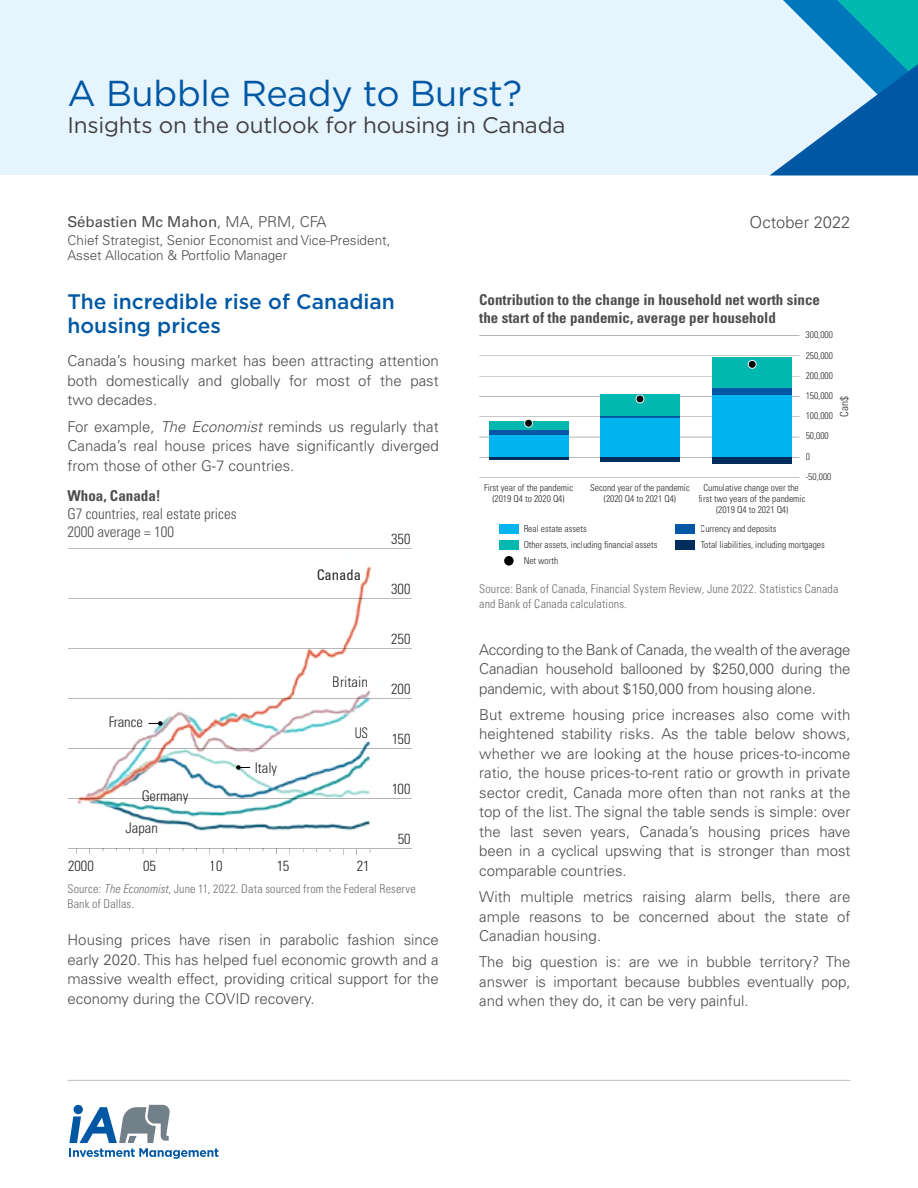
<style>
.page{position:relative;width:918px;height:1188px;background:#fff}
.page>*{position:absolute;margin:0;border:0;box-sizing:border-box;transform-origin:0 0}
.H1_-_title{font:36px "Gotham";letter-spacing:-.01em;color:#0058a4}
.H1_-_subtitle{font:22.5px "Gotham";letter-spacing:-.01em;color:#414042}
.H2_-_heading{font:500 21px/24px "Gotham";color:#0058a4}
.p_-_body_copy{font:300 16.5px "Univers LT Pro 45";color:#4d4d4f}
.p_-_body_copy-2{font:300 15px/19.5px "Univers LT Pro 45";color:#4d4d4f;text-align:justify}
.t1{font:700 condensed 15px/18px "Univers LT Pro";color:#4d4d4f}
.t2{font:300 condensed 15px/18px "Univers LT Pro";color:#4d4d4f}
.p_-_body_copy-3{font:15px "Univers LT Pro 55 Roman";color:#4d4d4f}
.t3{font:300 condensed 14.55px "Univers LT Pro";color:#000}
.t4{font:condensed 14.55px "Univers LT Pro";color:#000}
.t5{font:300 condensed 14.55px "Univers LT Pro";color:#000;scale:.89 1}
.p_-_body_copy-4{font:300 13.5px/15px "Univers LT Pro 45";color:#4d4d4f}
.t6{font:300 condensed 12px/15px "Univers LT Pro";letter-spacing:.015em;color:#6d6e71}
.t7{font:300 condensed 11.1px "Univers LT Pro";color:#000}
.t8{font:300 condensed 9.45px/20.2px "Univers LT Pro";color:#000}
.s1{font-family:"Univers LT Pro 45";font-weight:300}
.s2{font-style:italic}
</style>
<div class="page">
<hr style="left:68px;top:1080px;width:782px;height:1px;background:#bcbec0">
<svg style="left:69px;top:1105px;width:150px;height:54px"></svg>
<div style="left:0;top:0;width:918px;height:176px;background:#e6f5fd"></div>
<svg style="left:770px;top:0;width:148px;height:176px"></svg>
<img style="left:77px;top:566px;width:295px;height:290px">
<svg style="left:149px;top:721px;width:14px;height:5px"></svg>
<svg style="left:236px;top:765px;width:14px;height:5px"></svg>
<hr style="left:68px;top:848px;width:344px;height:1px;background:#000">
<hr style="left:68px;top:798px;width:344px;height:1px;background:#000">
<hr style="left:68px;top:748px;width:344px;height:1px;background:#000">
<hr style="left:68px;top:698px;width:344px;height:1px;background:#000">
<hr style="left:68px;top:648px;width:344px;height:1px;background:#000">
<hr style="left:68px;top:598px;width:344px;height:1px;background:#000">
<hr style="left:68px;top:548px;width:344px;height:1px;background:#000">
<hr style="left:479px;top:335px;width:321px;height:1px;background:#000">
<hr style="left:479px;top:356px;width:321px;height:1px;background:#000">
<hr style="left:479px;top:376px;width:321px;height:1px;background:#000">
<hr style="left:479px;top:396px;width:321px;height:1px;background:#000">
<hr style="left:479px;top:417px;width:321px;height:1px;background:#000">
<hr style="left:479px;top:437px;width:321px;height:1px;background:#000">
<hr style="left:479px;top:457px;width:321px;height:1px;background:#000">
<hr style="left:479px;top:478px;width:321px;height:1px;background:#000">
<div style="left:499px;top:524px;width:20px;height:10px;background:#00b5ef"></div>
<div style="left:499px;top:540px;width:20px;height:10px;background:#00b8b0"></div>
<div style="left:675px;top:524px;width:20px;height:10px;background:#0058a4"></div>
<div style="left:675px;top:541px;width:20px;height:9px;background:#002d5b"></div>
<div style="left:504px;top:556px;width:10px;height:10px;background:#000;border-radius:50%"></div>
<hr style="left:489px;top:457px;width:79px;height:3px;background:#002d5b">
<div style="left:489px;top:435px;width:79px;height:22px;background:#00b5ef"></div>
<div style="left:489px;top:429px;width:79px;height:6px;background:#0058a4"></div>
<div style="left:489px;top:421px;width:79px;height:8px;background:#00b8b0"></div>
<div style="left:600px;top:457px;width:80px;height:5px;background:#002d5b"></div>
<div style="left:600px;top:418px;width:80px;height:39px;background:#00b5ef"></div>
<hr style="left:600px;top:416px;width:80px;height:2px;background:#0058a4">
<div style="left:600px;top:394px;width:80px;height:22px;background:#00b8b0"></div>
<div style="left:713px;top:457px;width:79px;height:7px;background:#002d5b"></div>
<div style="left:713px;top:395px;width:79px;height:62px;background:#00b5ef"></div>
<div style="left:713px;top:388px;width:79px;height:7px;background:#0058a4"></div>
<div style="left:713px;top:357px;width:79px;height:31px;background:#00b8b0"></div>
<div style="left:748px;top:360px;width:8px;height:8px;background:#000;border-radius:50%"></div>
<div style="left:748px;top:360px;width:9px;height:9px;border:1px solid #f1f1f2;border-radius:50%"></div>
<div style="left:636px;top:395px;width:8px;height:8px;background:#000;border-radius:50%"></div>
<div style="left:636px;top:395px;width:8px;height:8px;border:1px solid #f1f1f2;border-radius:50%"></div>
<div style="left:525px;top:419px;width:8px;height:8px;background:#000;border-radius:50%"></div>
<div style="left:524px;top:419px;width:9px;height:9px;border:1px solid #f1f1f2;border-radius:50%"></div>
<h1 class="H1_-_title" style="left:68px;top:70px;width:456px">A Bubble Ready to Burst?</h1>
<h1 class="H1_-_subtitle" style="left:68px;top:110px;width:500px">Insights on the outlook for housing in Canada</h1>
<p class="p_-_body_copy-3" style="left:68px;top:211px;width:261px">Sébastien Mc Mahon<span class="s1">, MA, PRM, CFA</span></p>
<p class="p_-_body_copy-4" style="left:68px;top:232px;width:324px">Chief Strategist, Senior Economist and Vice-President,<br>Asset Allocation &amp; Portfolio Manager</p>
<p class="p_-_body_copy" style="left:750px;top:211px;width:102px">October 2022</p>
<h2 class="H2_-_heading" style="left:68px;top:290px;width:329px">The incredible rise of Canadian housing prices</h2>
<p class="p_-_body_copy-2" style="left:68px;top:351px;width:373px">Canada’s housing market has been attracting attention both domestically and globally for most of the past two decades.</p>
<p class="p_-_body_copy-2" style="left:68px;top:416px;width:373px">For example, <span class="s2">The Economist</span> reminds us regularly that Canada’s real house prices have significantly diverged from those of other G-7 countries.</p>
<p class="t1" style="left:68px;top:487px;width:95px">Whoa, Canada!</p>
<p class="t2" style="left:68px;top:504px;width:171px">G7 countries, real estate prices<br>2000 average = 100</p>
<p class="t3" style="left:108px;top:712px;width:36px">France</p>
<p class="t3" style="left:141px;top:786px;width:49px">Germany</p>
<p class="t3" style="left:125px;top:818px;width:34px">Japan</p>
<p class="t3" style="left:255px;top:758px;width:24px">Italy</p>
<p class="t4" style="left:317px;top:565px;width:46px">Canada</p>
<p class="t3" style="left:333px;top:672px;width:36px">Britain</p>
<p class="t5" style="left:354px;top:723px;width:17px">US</p>
<p class="t3" style="left:68px;top:856px;width:27px">2000</p>
<p class="t3" style="left:143px;top:856px;width:14px">05</p>
<p class="t3" style="left:210px;top:856px;width:14px">10</p>
<p class="t3" style="left:276px;top:856px;width:14px">15</p>
<p class="t3" style="left:357px;top:856px;width:14px">21</p>
<p class="t3" style="left:391px;top:529px;width:21px">350</p>
<p class="t3" style="left:391px;top:579px;width:21px">300</p>
<p class="t3" style="left:391px;top:629px;width:21px">250</p>
<p class="t3" style="left:391px;top:679px;width:21px">200</p>
<p class="t3" style="left:391px;top:729px;width:21px">150</p>
<p class="t3" style="left:391px;top:779px;width:21px">100</p>
<p class="t3" style="left:398px;top:829px;width:14px">50</p>
<p class="t6" style="left:68px;top:881px;width:350px">Source: <span class="s2">The Economist</span>, June 11, 2022. Data sourced from the Federal Reserve<br>Bank of Dallas.</p>
<p class="p_-_body_copy-2" style="left:68px;top:930px;width:373px">Housing prices have risen in parabolic fashion since early 2020. This has helped fuel economic growth and a massive wealth effect, providing critical support for the economy during the COVID recovery.</p>
<p class="t1" style="left:479px;top:291px;width:342px">Contribution to the change in household net worth since the start of the pandemic, average per household</p>
<p class="t8" style="left:806px;top:324px;width:29px">300,000<br>250,000<br>200,000<br>150,000<br>100,000<br>50,000<br>0 -50,000</p>
<p class="t8" style="left:484px;top:481px;width:91px;line-height:11.1px;text-align:center">First year of the pandemic (2019 Q4 to 2020 Q4)</p>
<p class="t8" style="left:590px;top:481px;width:101px;line-height:11.1px;text-align:center">Second year of the pandemic (2020 Q4 to 2021 Q4)</p>
<p class="t8" style="left:699px;top:481px;width:108px;line-height:11.1px;text-align:center">Cumulative change over the first two years of the pandemic (2019 Q4 to 2021 Q4)</p>
<p class="t8" style="left:524px;top:520px;width:135px;line-height:15.9px">Real estate assets<br>Other assets, including financial assets<br>Net worth</p>
<p class="t8" style="left:701px;top:520px;width:126px;line-height:15.9px">Currency and deposits<br>Total liabilities, including mortgages</p>
<p class="t7" style="left:837px;top:417px;width:22px;rotate:-90deg">Can$</p>
<p class="t6" style="left:479px;top:581px;width:361px">Source: Bank of Canada, Financial System Review, June 2022. Statistics Canada and Bank of Canada calculations.</p>
<p class="p_-_body_copy-2" style="left:479px;top:639px;width:373px">According to the Bank of Canada, the wealth of the average Canadian household ballooned by $250,000 during the pandemic, with about $150,000 from housing alone.</p>
<p class="p_-_body_copy-2" style="left:479px;top:704px;width:373px">But extreme housing price increases also come with heightened stability risks. As the table below shows, whether we are looking at the house prices-to-income ratio, the house prices-to-rent ratio or growth in private sector credit, Canada more often than not ranks at the top of the list. The signal the table sends is simple: over the last seven years, Canada’s housing prices have been in a cyclical upswing that is stronger than most comparable countries.</p>
<p class="p_-_body_copy-2" style="left:479px;top:887px;width:373px">With multiple metrics raising alarm bells, there are ample reasons to be concerned about the state of Canadian housing.</p>
<p class="p_-_body_copy-2" style="left:479px;top:952px;width:373px">The big question is: are we in bubble territory? The answer is important because bubbles eventually pop, and when they do, it can be very painful.</p>
</div>
